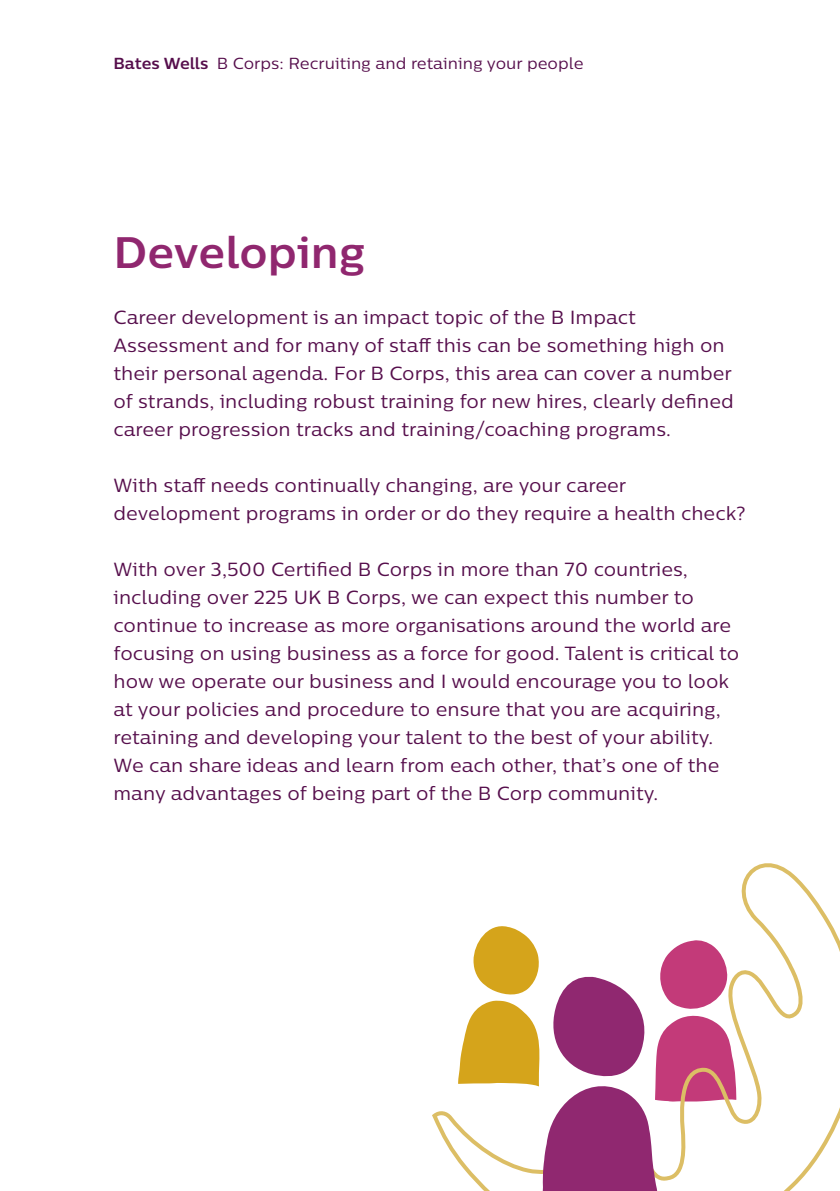
<style>
.page{position:relative;width:840px;height:1191px;background:#fff}
.page>*{position:absolute;margin:0;border:0;box-sizing:border-box;transform-origin:0 0}
.t1{font:700 44px "Centrale Sans";color:#90276f}
.t2{font:19px/28px "Centrale Sans";color:#560e4c}
.t3{font:16px "Centrale Sans";color:#560e4c}
.s1{font-weight:700}
</style>
<div class="page">
<svg style="left:432px;top:863px;width:407px;height:328px"></svg>
<svg style="left:458px;top:922px;width:278px;height:269px"></svg>
<p class="t3" style="left:113px;top:53px;width:471px"><span class="s1">Bates Wells</span> B Corps: Recruiting and retaining your people</p>
<h1 class="t1" style="left:113px;top:224px;width:253px">Developing</h1>
<p class="t2" style="left:113px;top:303px;width:621px">Career development is an impact topic of the B Impact Assessment and for many of staff this can be something high on their personal agenda. For B Corps, this area can cover a number of strands, including robust training for new hires, clearly defined career progression tracks and training/coaching programs.</p>
<p class="t2" style="left:113px;top:471px;width:633px">With staff needs continually changing, are your career development programs in order or do they require a health check?</p>
<p class="t2" style="left:113px;top:555px;width:627px">With over 3,500 Certified B Corps in more than 70 countries, including over 225 UK B Corps, we can expect this number to continue to increase as more organisations around the world are focusing on using business as a force for good. Talent is critical to how we operate our business and I would encourage you to look at your policies and procedure to ensure that you are acquiring, retaining and developing your talent to the best of your ability.<br>We can share ideas and learn from each other, that’s one of the many advantages of being part of the B Corp community.</p>
</div>
